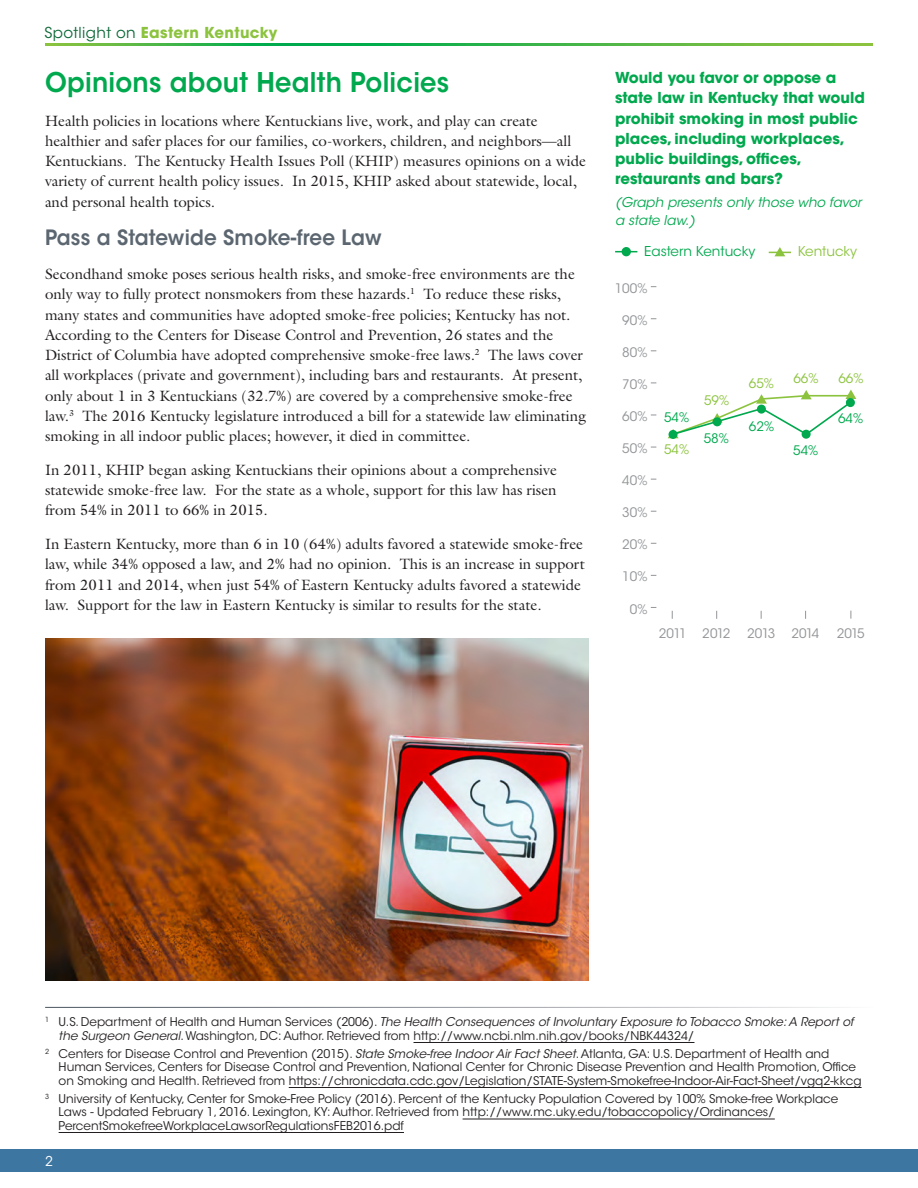
<style>
.page{position:relative;width:918px;height:1188px;background:#fff}
.page>*{position:absolute;margin:0;border:0;box-sizing:border-box;transform-origin:0 0}
._2016_18pt_Subhead{font:600 27px "ITC Avant Garde Std";letter-spacing:.01em;color:#00a84e;scale:.95 1}
._2016_14pt__Subhead{font:600 21px "ITC Avant Garde Std";letter-spacing:.01em;color:#5b6670;scale:.95 1}
.t1{font:15px/20.2px "Galliard Std";color:#231f20}
.t2{font:700 15px/20.2px "ITC Avant Garde Std";color:#00a84e}
.t3{font:700 15px "ITC Avant Garde Std";letter-spacing:.025em;color:#8cc33e}
.t4{font:italic 13.5px/18px "ITC Avant Garde Std";color:#00a84e}
.t5{font:13.5px "ITC Avant Garde Std";color:#00a84e}
.t6{font:13.5px "ITC Avant Garde Std";color:#8cc33e}
.Franklin_9pt{font:13.5px "ITC Avant Garde Std";color:#fff}
.t7{font:13.05px "ITC Avant Garde Std";color:#939598}
.t8{font:13.05px "ITC Avant Garde Std";letter-spacing:-.06em;color:#939598}
.t9{font:13.05px "ITC Avant Garde Std";color:#00a84e}
.t10{font:13.05px "ITC Avant Garde Std";color:#8cc33e}
.L3_12_pt__blue_subhe{font:12px/13.5px "ITC Avant Garde Std";color:#231f20}
.s1{font-weight:400;color:#0c6837}
.s2{font-style:italic}
</style>
<div class="page">
<div style="left:0;top:1150px;width:918px;height:22px;background:#3d76a1"></div>
<svg style="left:45px;top:44px;width:828px;height:2px;background:#43b547"></svg>
<svg style="left:615px;top:251px;width:22px;height:1px"></svg>
<div style="left:622px;top:247px;width:9px;height:9px;background:#00a84e;border-radius:50%"></div>
<svg style="left:769px;top:247px;width:22px;height:9px"></svg>
<svg style="left:668px;top:390px;width:188px;height:48px"></svg>
<div style="left:846px;top:398px;width:9px;height:9px;background:#00a84e;border-radius:50%"></div>
<div style="left:802px;top:430px;width:9px;height:9px;background:#00a84e;border-radius:50%"></div>
<div style="left:757px;top:405px;width:9px;height:9px;background:#00a84e;border-radius:50%"></div>
<div style="left:669px;top:430px;width:9px;height:9px;background:#00a84e;border-radius:50%"></div>
<div style="left:713px;top:417px;width:9px;height:9px;background:#00a84e;border-radius:50%"></div>
<hr style="left:414px;top:1042px;width:280px;height:1px;background:#231f20">
<hr style="left:289px;top:1087px;width:573px;height:1px;background:#231f20">
<hr style="left:463px;top:1119px;width:312px;height:1px;background:#231f20">
<hr style="left:59px;top:1132px;width:345px;height:1px;background:#231f20">
<img style="left:45px;top:638px;width:543px;height:342px">
<p class="t3" style="left:44px;top:22px;width:235px"><span class="s1">Spotlight on</span> Eastern Kentucky</p>
<p class="_2016_18pt_Subhead" style="left:45px;top:65px;width:427px">Opinions about Health Policies</p>
<p class="t1" style="left:45px;top:110px;width:543px">Health policies in locations where Kentuckians live, work, and play can create healthier and safer places for our families, co-workers, children, and neighbors—all Kentuckians. The Kentucky Health Issues Poll (KHIP) measures opinions on a wide variety of current health policy issues. In 2015, KHIP asked about statewide, local, and personal health topics.</p>
<p class="_2016_14pt__Subhead" style="left:45px;top:224px;width:356px">Pass a Statewide Smoke-free Law</p>
<p class="t1" style="left:45px;top:264px;width:543px">Secondhand smoke poses serious health risks, and smoke-free environments are the only way to fully protect nonsmokers from these hazards.<sup>1</sup> To reduce these risks, many states and communities have adopted smoke-free policies; Kentucky has not.<br>According to the Centers for Disease Control and Prevention, 26 states and the District of Columbia have adopted comprehensive smoke-free laws.<sup>2</sup> The laws cover all workplaces (private and government), including bars and restaurants. At present, only about 1 in 3 Kentuckians (32.7%) are covered by a comprehensive smoke-free law.<sup>3</sup> The 2016 Kentucky legislature introduced a bill for a statewide law eliminating smoking in all indoor public places; however, it died in committee.</p>
<p class="t1" style="left:45px;top:460px;width:513px;text-align:justify">In 2011, KHIP began asking Kentuckians their opinions about a comprehensive statewide smoke-free law. For the state as a whole, support for this law has risen from 54% in 2011 to 66% in 2015.</p>
<p class="t1" style="left:45px;top:534px;width:541px">In Eastern Kentucky, more than 6 in 10 (64%) adults favored a statewide smoke-free law, while 34% opposed a law, and 2% had no opinion. This is an increase in support from 2011 and 2014, when just 54% of Eastern Kentucky adults favored a statewide law. Support for the law in Eastern Kentucky is similar to results for the state.</p>
<p class="t2" style="left:615px;top:67px;width:251px">Would you favor or oppose a state law in Kentucky that would prohibit smoking in most public places, including workplaces, public buildings, offices, restaurants and bars?</p>
<p class="t4" style="left:615px;top:193px;width:248px">(Graph presents only those who favor a state law.)</p>
<p class="t5" style="left:644px;top:243px;width:113px">Eastern Kentucky</p>
<p class="t6" style="left:798px;top:243px;width:61px">Kentucky</p>
<p class="t7" style="left:615px;top:280px;width:34px">100%</p>
<p class="t7" style="left:622px;top:312px;width:27px">90%</p>
<p class="t7" style="left:622px;top:344px;width:27px">80%</p>
<p class="t7" style="left:622px;top:376px;width:27px">70%</p>
<p class="t7" style="left:622px;top:408px;width:27px">60%</p>
<p class="t7" style="left:622px;top:440px;width:27px">50%</p>
<p class="t7" style="left:622px;top:473px;width:27px">40%</p>
<p class="t7" style="left:622px;top:505px;width:27px">30%</p>
<p class="t7" style="left:622px;top:537px;width:27px">20%</p>
<p class="t7" style="left:622px;top:569px;width:27px">10%</p>
<p class="t7" style="left:630px;top:601px;width:19px">0%</p>
<p class="t9" style="left:664px;top:409px;width:27px">54%</p>
<p class="t10" style="left:664px;top:442px;width:27px">54%</p>
<p class="t10" style="left:704px;top:393px;width:27px">59%</p>
<p class="t9" style="left:704px;top:430px;width:27px">58%</p>
<p class="t10" style="left:749px;top:375px;width:27px">65%</p>
<p class="t9" style="left:749px;top:418px;width:27px">62%</p>
<p class="t10" style="left:793px;top:371px;width:27px">66%</p>
<p class="t10" style="left:838px;top:371px;width:27px">66%</p>
<p class="t9" style="left:838px;top:411px;width:27px">64%</p>
<p class="t9" style="left:793px;top:442px;width:27px">54%</p>
<p class="t8" style="left:659px;top:625px;width:73px">2011 2012</p>
<p class="t8" style="left:747px;top:625px;width:74px">2013 2014</p>
<p class="t7" style="left:837px;top:625px;width:30px">2015</p>
<p class="L3_12_pt__blue_subhe" style="left:59px;top:1015px;width:796px;text-indent:-13px"><sup>1</sup> U.S. Department of Health and Human Services (2006). <span class="s2">The Health Consequences of Involuntary Exposure to Tobacco Smoke: A Report of the Surgeon General</span>. Washington, DC: Author. Retrieved from http://www.ncbi.nlm.nih.gov/books/NBK44324/</p>
<p class="L3_12_pt__blue_subhe" style="left:59px;top:1047px;width:804px;text-indent:-13px"><sup>2</sup> Centers for Disease Control and Prevention (2015). <span class="s2">State Smoke-free Indoor Air Fact Sheet</span>. Atlanta, GA: U.S. Department of Health and<br>Human Services, Centers for Disease Control and Prevention, National Center for Chronic Disease Prevention and Health Promotion, Office on Smoking and Health. Retrieved from https://chronicdata.cdc.gov/Legislation/STATE-System-Smokefree-Indoor-Air-Fact-Sheet/vgq2-kkcg</p>
<p class="L3_12_pt__blue_subhe" style="left:59px;top:1092px;width:781px;text-indent:-14px"><sup>3</sup> University of Kentucky, Center for Smoke-Free Policy (2016). Percent of the Kentucky Population Covered by 100% Smoke-free Workplace<br>Laws - Updated February 1, 2016. Lexington, KY: Author. Retrieved from http://www.mc.uky.edu/tobaccopolicy/Ordinances/<br>PercentSmokefreeWorkplaceLawsorRegulationsFEB2016.pdf</p>
<p class="Franklin_9pt" style="left:45px;top:1153px;width:9px">2</p>
</div>
